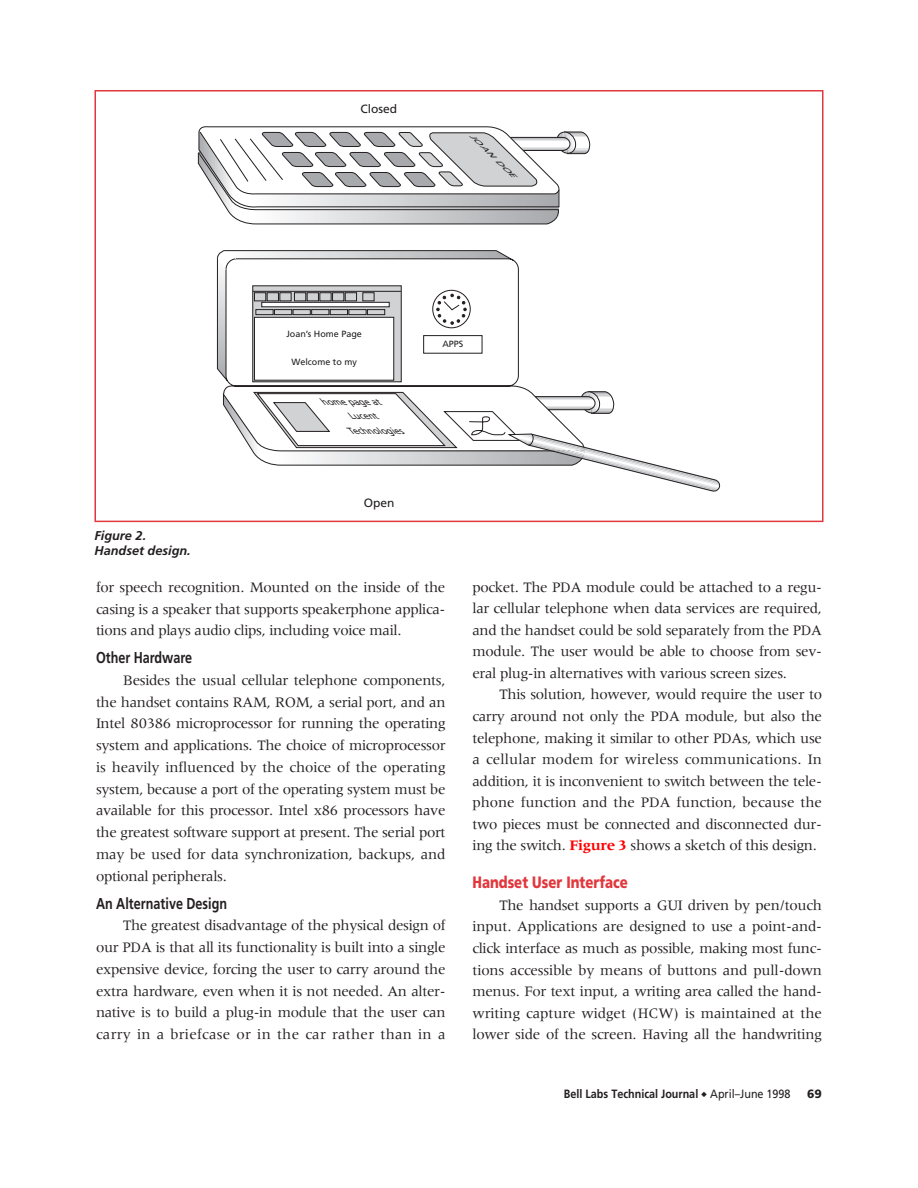
<style>
.page{position:relative;width:918px;height:1188px;background:#fff}
.page>*{position:absolute;margin:0;border:0;box-sizing:border-box;transform-origin:0 0}
.t1{font:900 16.5px "Frutiger";color:#e1373d;scale:.8 1}
.t2{font:700 15.75px "Frutiger";color:#231f20;scale:.8 1}
.t3{font:15px/21.6px "Meridien";letter-spacing:-.02em;color:#231f20;text-align:justify}
.t4{font:italic 700 12.75px/15.5px "Frutiger";color:#231f20}
.t5{font:700 12px "Frutiger";color:#231f20;scale:.9 1}
.t6{font:12px "Frutiger";color:#231f20}
.t7{font:900 12px "Frutiger";color:#231f20}
.t8{font:9px "Frutiger";color:#231f20}
.t9{font:italic 9px/14.2px "Frutiger";color:#231f20}
.t10{font:italic 5.85px "Frutiger";color:#231f20;scale:2.08 1}
.s1{font-weight:700;color:#f00}
.s2{font-weight:400}
</style>
<div class="page">
<svg style="left:198px;top:126px;width:392px;height:99px"></svg>
<svg style="left:217px;top:250px;width:503px;height:242px"></svg>
<div style="left:94px;top:90px;width:730px;height:432px;border:2px solid #e1373d"></div>
<p class="t4" style="left:94px;top:528px;width:98px">Figure 2.<br>Handset design.</p>
<p class="t6" style="left:361px;top:104px;width:38px">Closed</p>
<p class="t10" style="left:472px;top:133px;width:31px;rotate:44deg">JOAN DOE</p>
<p class="t8" style="left:286px;top:330px;width:77px">Joan’s Home Page</p>
<p class="t8" style="left:292px;top:359px;width:67px">Welcome to my</p>
<p class="t9" style="left:351px;top:395px;width:63px;text-indent:-27px">homepageat<br>Lucent<br>Technologies</p>
<p class="t6" style="left:364px;top:498px;width:32px">Open</p>
<p class="t8" style="left:442px;top:341px;width:23px">APPS</p>
<p class="t3" style="left:96px;top:577px;width:351px">for speech recognition. Mounted on the inside of the casing is a speaker that supports speakerphone applica&shy;tions and plays audio clips, including voice mail.</p>
<p class="t2" style="left:96px;top:651px;width:122px">Other Hardware</p>
<p class="t3" style="left:96px;top:670px;width:351px;text-indent:27px">Besides the usual cellular telephone components, the handset contains RAM, ROM, a serial port, and an Intel 80386 microprocessor for running the operating system and applications. The choice of microprocessor is heavily influenced by the choice of the operating system, because a port of the operating system must be available for this processor. Intel x86 processors have the greatest software support at present. The serial port may be used for data synchronization, backups, and optional peripherals.</p>
<p class="t2" style="left:96px;top:897px;width:165px">An Alternative Design</p>
<p class="t3" style="left:96px;top:916px;width:351px;text-indent:27px">The greatest disadvantage of the physical design of our PDA is that all its functionality is built into a single expensive device, forcing the user to carry around the extra hardware, even when it is not needed. An alter&shy;native is to build a plug-in module that the user can carry in a briefcase or in the car rather than in a</p>
<p class="t3" style="left:472px;top:577px;width:351px">pocket. The PDA module could be attached to a regu&shy;lar cellular telephone when data services are required, and the handset could be sold separately from the PDA module. The user would be able to choose from sev&shy;eral plug-in alternatives with various screen sizes.</p>
<p class="t3" style="left:472px;top:685px;width:351px;text-indent:27px">This solution, however, would require the user to carry around not only the PDA module, but also the telephone, making it similar to other PDAs, which use a cellular modem for wireless communications. In addition, it is inconvenient to switch between the tele&shy;phone function and the PDA function, because the two pieces must be connected and disconnected dur&shy;ing the switch. <span class="s1">Figure 3</span> shows a sketch of this design.</p>
<p class="t1" style="left:472px;top:876px;width:196px">Handset User Interface</p>
<p class="t3" style="left:472px;top:895px;width:351px;text-indent:27px">The handset supports a GUI driven by pen/touch input. Applications are designed to use a point-and&shy;click interface as much as possible, making most func&shy;tions accessible by means of buttons and pull-down menus. For text input, a writing area called the hand&shy;writing capture widget (HCW) is maintained at the lower side of the screen. Having all the handwriting</p>
<p class="t5" style="left:564px;top:1089px;width:253px">Bell Labs Technical Journal ◆ <span class="s2">April–June 1998</span></p>
<p class="t7" style="left:807px;top:1089px;width:16px">69</p>
</div>
